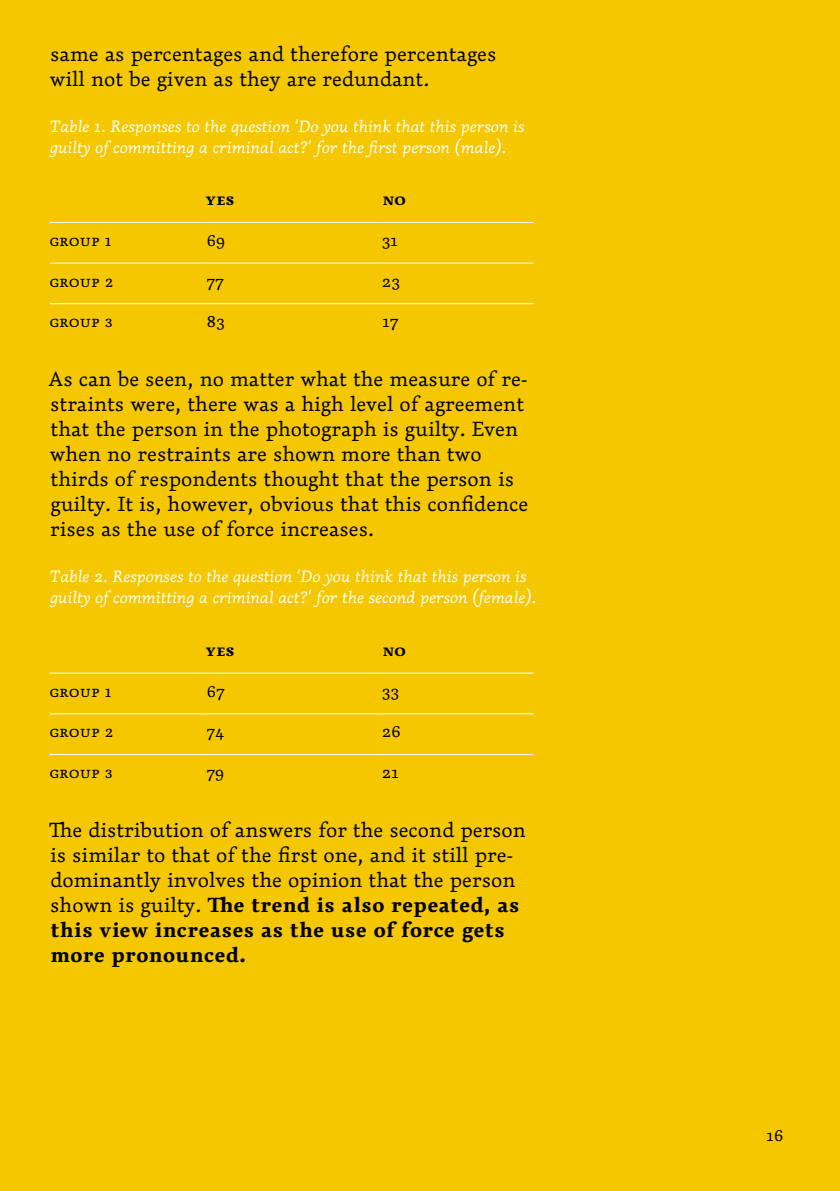
<style>
.page{position:relative;width:840px;height:1191px;background:#fff}
.page>*{position:absolute;margin:0;border:0;box-sizing:border-box;transform-origin:0 0}
.t1{font:300 20px/25px "Dederon LOT";color:#000}
.t2{font:700 20px/25px "Dederon DOT";letter-spacing:.015em;color:#000}
.t3{font:italic 300 16px/21px "Dederon LOT";color:#fff}
.t4{font:300 16px "Dederon LOT";color:#000}
.t5{font:700 16px "Dederon DOT";color:#000}
.s1{font-family:"Dederon LOT";font-weight:300}
</style>
<div class="page">
<div style="left:0;top:0;width:839px;height:1191px;background:#f5c700"></div>
<hr style="left:50px;top:222px;width:151px;height:1px;background:#fff">
<hr style="left:201px;top:222px;width:176px;height:1px;background:#fff">
<hr style="left:377px;top:222px;width:156px;height:1px;background:#fff">
<hr style="left:50px;top:262px;width:151px;height:1px;background:#fff">
<hr style="left:201px;top:262px;width:176px;height:1px;background:#fff">
<hr style="left:377px;top:262px;width:156px;height:1px;background:#fff">
<hr style="left:50px;top:303px;width:151px;height:1px;background:#fff">
<hr style="left:201px;top:303px;width:176px;height:1px;background:#fff">
<hr style="left:377px;top:303px;width:156px;height:1px;background:#fff">
<hr style="left:50px;top:672px;width:151px;height:1px;background:#fff">
<hr style="left:201px;top:672px;width:176px;height:1px;background:#fff">
<hr style="left:377px;top:672px;width:156px;height:1px;background:#fff">
<hr style="left:50px;top:713px;width:151px;height:1px;background:#fff">
<hr style="left:201px;top:713px;width:176px;height:1px;background:#fff">
<hr style="left:377px;top:713px;width:156px;height:1px;background:#fff">
<hr style="left:50px;top:754px;width:151px;height:1px;background:#fff">
<hr style="left:201px;top:754px;width:176px;height:1px;background:#fff">
<hr style="left:377px;top:754px;width:156px;height:1px;background:#fff">
<p class="t1" style="left:50px;top:41px;width:448px">same as percentages and therefore percentages will not be given as they are redundant.</p>
<p class="t3" style="left:50px;top:116px;width:475px">Table 1. Responses to the question ‘Do you think that this person is guilty of committing a criminal act?’ for the first person (male).</p>
<p class="t5" style="left:205px;top:190px;width:31px">Yes</p>
<p class="t5" style="left:382px;top:190px;width:25px">No</p>
<p class="t4" style="left:49px;top:230px;width:64px">Group 1</p>
<p class="t4" style="left:207px;top:230px;width:20px">69</p>
<p class="t4" style="left:381px;top:230px;width:18px">31</p>
<p class="t4" style="left:49px;top:271px;width:65px">Group 2</p>
<p class="t4" style="left:206px;top:271px;width:19px">77</p>
<p class="t4" style="left:382px;top:271px;width:20px">23</p>
<p class="t4" style="left:49px;top:312px;width:65px">Group 3</p>
<p class="t4" style="left:207px;top:312px;width:19px">83</p>
<p class="t4" style="left:382px;top:312px;width:18px">17</p>
<p class="t1" style="left:49px;top:367px;width:481px">As can be seen, no matter what the measure of re&shy;straints were, there was a high level of agreement that the person in the photograph is guilty. Even when no restraints are shown more than two thirds of respondents thought that the person is guilty. It is, however, obvious that this confidence rises as the use of force increases.</p>
<p class="t3" style="left:50px;top:566px;width:487px">Table 2. Responses to the question ‘Do you think that this person is guilty of committing a criminal act?’ for the second person (female).</p>
<p class="t5" style="left:205px;top:640px;width:31px">Yes</p>
<p class="t5" style="left:382px;top:640px;width:25px">No</p>
<p class="t4" style="left:49px;top:681px;width:64px">Group 1</p>
<p class="t4" style="left:207px;top:681px;width:19px">67</p>
<p class="t4" style="left:381px;top:681px;width:19px">33</p>
<p class="t4" style="left:49px;top:722px;width:65px">Group 2</p>
<p class="t4" style="left:206px;top:722px;width:20px">74</p>
<p class="t4" style="left:382px;top:722px;width:20px">26</p>
<p class="t4" style="left:49px;top:762px;width:65px">Group 3</p>
<p class="t4" style="left:206px;top:762px;width:19px">79</p>
<p class="t4" style="left:382px;top:762px;width:18px">21</p>
<p class="t1" style="left:49px;top:817px;width:478px">The distribution of answers for the second person is similar to that of the first one, and it still pre&shy;dominantly involves the opinion that the person</p>
<p class="t2" style="left:50px;top:892px;width:470px"><span class="s1">shown is guilty.</span> The trend is also repeated, as this view increases as the use of force gets more pronounced.</p>
<p class="t4" style="left:766px;top:1125px;width:18px">16</p>
</div>
